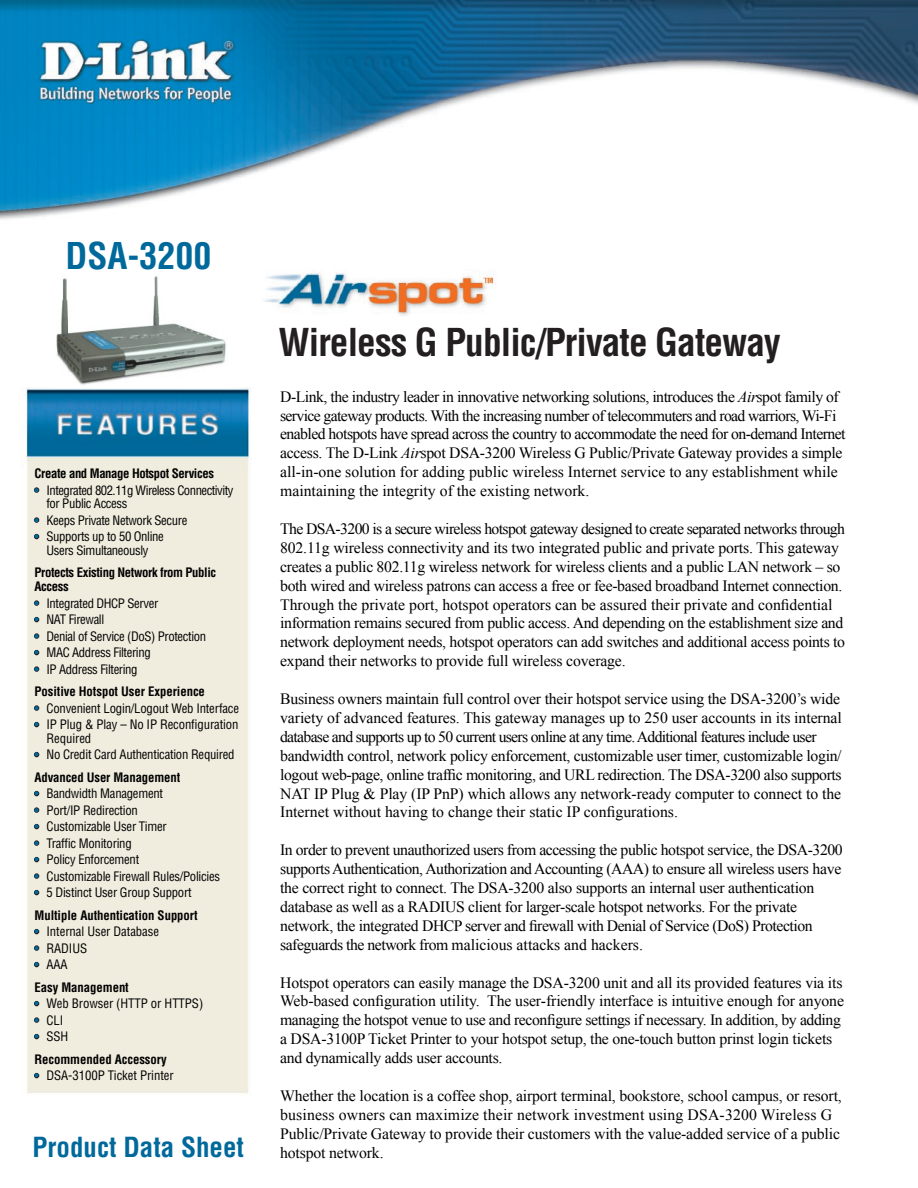
<style>
.page{position:relative;width:918px;height:1188px;background:#fff}
.page>*{position:absolute;margin:0;border:0;box-sizing:border-box;transform-origin:0 0}
.t1{font:700 condensed 37.5px "Helvetica";letter-spacing:-.025em;color:#231f20}
.t2{font:700 condensed 36px "Helvetica";color:#00699b}
.t3{font:700 condensed 27px "Helvetica";color:#00699b}
.t4{font:15.75px/18.9px "Times New Roman";letter-spacing:-.02em;color:#000}
.t5{font:condensed 12.75px/13.5px "Helvetica";letter-spacing:-.02em;color:#000}
.t6{font:700 condensed 12.75px/22.5px "Helvetica";letter-spacing:-.005em;color:#000}
.t7{font:700 condensed 12.75px/14.1px "Helvetica";letter-spacing:-.03em;color:#000}
.t8{font:condensed 12.75px/13.5px "Helvetica";letter-spacing:-.04em;color:#000}
.s1{font-style:italic}
.s2{color:#00699b}
.s3{font-weight:400;color:#00699b}
.s4{font-weight:400}
.s5{font-weight:700}
</style>
<div class="page">
<img style="left:0;top:0;width:918px;height:219px">
<img style="left:25px;top:388px;width:226px;height:706px">
<svg style="left:34px;top:487px;width:5px;height:6px"></svg>
<svg style="left:34px;top:517px;width:5px;height:6px"></svg>
<svg style="left:34px;top:534px;width:5px;height:5px"></svg>
<svg style="left:34px;top:600px;width:5px;height:6px"></svg>
<svg style="left:34px;top:617px;width:5px;height:5px"></svg>
<svg style="left:34px;top:633px;width:5px;height:6px"></svg>
<svg style="left:34px;top:650px;width:5px;height:5px"></svg>
<svg style="left:34px;top:666px;width:5px;height:6px"></svg>
<svg style="left:34px;top:705px;width:5px;height:6px"></svg>
<svg style="left:34px;top:722px;width:5px;height:5px"></svg>
<svg style="left:34px;top:752px;width:5px;height:5px"></svg>
<svg style="left:34px;top:791px;width:5px;height:5px"></svg>
<svg style="left:34px;top:807px;width:5px;height:6px"></svg>
<svg style="left:34px;top:824px;width:5px;height:5px"></svg>
<svg style="left:34px;top:840px;width:5px;height:6px"></svg>
<svg style="left:34px;top:857px;width:5px;height:5px"></svg>
<svg style="left:34px;top:873px;width:5px;height:6px"></svg>
<svg style="left:34px;top:890px;width:5px;height:5px"></svg>
<svg style="left:34px;top:929px;width:5px;height:5px"></svg>
<svg style="left:34px;top:945px;width:5px;height:6px"></svg>
<svg style="left:34px;top:962px;width:5px;height:5px"></svg>
<svg style="left:34px;top:1001px;width:5px;height:5px"></svg>
<svg style="left:34px;top:1017px;width:5px;height:6px"></svg>
<svg style="left:34px;top:1034px;width:5px;height:5px"></svg>
<svg style="left:34px;top:1073px;width:5px;height:5px"></svg>
<img style="left:56px;top:276px;width:170px;height:109px">
<img style="left:265px;top:273px;width:231px;height:43px">
<h2 class="t2" style="left:65px;top:233px;width:148px">DSA-3200</h2>
<h1 class="t1" style="left:279px;top:319px;width:504px">Wireless G Public/Private Gateway</h1>
<p class="t4" style="left:280px;top:387px;width:567px">D-Link, the industry leader in innovative networking solutions, introduces the <span class="s1">Air</span>spot family of service gateway products. With the increasing number of telecommuters and road warriors, Wi-Fi enabled hotspots have spread across the country to accommodate the need for on-demand Internet access. The D-Link <span class="s1">Air</span>spot DSA-3200 Wireless G Public/Private Gateway provides a simple all-in-one solution for adding public wireless Internet service to any establishment while maintaining the integrity of the existing network.</p>
<p class="t4" style="left:280px;top:519px;width:566px">The DSA-3200 is a secure wireless hotspot gateway designed to create separated networks through 802.11g wireless connectivity and its two integrated public and private ports. This gateway creates a public 802.11g wireless network for wireless clients and a public LAN network – so both wired and wireless patrons can access a free or fee-based broadband Internet connection.<br>Through the private port, hotspot operators can be assured their private and confidential information remains secured from public access. And depending on the establishment size and network deployment needs, hotspot operators can add switches and additional access points to expand their networks to provide full wireless coverage.</p>
<p class="t4" style="left:280px;top:689px;width:563px">Business owners maintain full control over their hotspot service using the DSA-3200’s wide variety of advanced features. This gateway manages up to 250 user accounts in its internal database and supports up to 50 current users online at any time. Additional features include user bandwidth control, network policy enforcement, customizable user timer, customizable login/ logout web-page, online traffic monitoring, and URL redirection. The DSA-3200 also supports NAT IP Plug &amp; Play (IP PnP) which allows any network-ready computer to connect to the Internet without having to change their static IP configurations.</p>
<p class="t4" style="left:280px;top:840px;width:564px">In order to prevent unauthorized users from accessing the public hotspot service, the DSA-3200 supports Authentication, Authorization and Accounting (AAA) to ensure all wireless users have the correct right to connect. The DSA-3200 also supports an internal user authentication database as well as a RADIUS client for larger-scale hotspot networks. For the private network, the integrated DHCP server and firewall with Denial of Service (DoS) Protection safeguards the network from malicious attacks and hackers.</p>
<p class="t4" style="left:280px;top:973px;width:565px">Hotspot operators can easily manage the DSA-3200 unit and all its provided features via its Web-based configuration utility. The user-friendly interface is intuitive enough for anyone managing the hotspot venue to use and reconfigure settings if necessary. In addition, by adding a DSA-3100P Ticket Printer to your hotspot setup, the one-touch button prinst login tickets and dynamically adds user accounts.</p>
<p class="t4" style="left:280px;top:1086px;width:563px">Whether the location is a coffee shop, airport terminal, bookstore, school campus, or resort, business owners can maximize their network investment using DSA-3200 Wireless G<br>Public/Private Gateway to provide their customers with the value-added service of a public</p>
<p class="t7" style="left:34px;top:467px;width:181px">Create and Manage Hotspot Services</p>
<p class="t8" style="left:47px;top:483px;width:188px;text-indent:-12px"><span class="s2">•</span> Integrated 802.11g Wireless Connectivity for Public Access</p>
<p class="t5" style="left:34px;top:513px;width:154px"><span class="s2">•</span> Keeps Private Network Secure</p>
<p class="t5" style="left:34px;top:530px;width:131px;text-align:center"><span class="s2">•</span> Supports up to 50 Online<br>Users Simultaneously</p>
<p class="t7" style="left:34px;top:566px;width:183px">Protects Existing Network from Public<br>Access</p>
<p class="t5" style="left:34px;top:596px;width:125px"><span class="s2">•</span> Integrated DHCP Server</p>
<p class="t5" style="left:34px;top:613px;width:71px"><span class="s2">•</span> NAT Firewall</p>
<p class="t5" style="left:34px;top:629px;width:173px"><span class="s2">•</span> Denial of Service (DoS) Protection</p>
<p class="t5" style="left:34px;top:646px;width:118px"><span class="s2">•</span> MAC Address Filtering</p>
<p class="t6" style="left:34px;top:658px;width:172px"><span class="s3">•</span> <span class="s4">IP Address Filtering<br></span>Positive Hotspot User Experience</p>
<p class="t5" style="left:34px;top:701px;width:206px"><span class="s2">•</span> Convenient Login/Logout Web Interface</p>
<p class="t5" style="left:47px;top:718px;width:193px;text-indent:-12px"><span class="s2">•</span> IP Plug &amp; Play – No IP Reconfiguration<br>Required</p>
<p class="t5" style="left:34px;top:743px;width:202px;line-height:22.5px"><span class="s2">•</span> No Credit Card Authentication Required<br><span class="s5">Advanced User Management</span></p>
<p class="t5" style="left:34px;top:787px;width:130px"><span class="s2">•</span> Bandwidth Management</p>
<p class="t5" style="left:34px;top:803px;width:105px"><span class="s2">•</span> Port/IP Redirection</p>
<p class="t5" style="left:34px;top:820px;width:134px"><span class="s2">•</span> Customizable User Timer</p>
<p class="t5" style="left:34px;top:836px;width:99px"><span class="s2">•</span> Traffic Monitoring</p>
<p class="t5" style="left:34px;top:853px;width:106px"><span class="s2">•</span> Policy Enforcement</p>
<p class="t5" style="left:34px;top:869px;width:187px"><span class="s2">•</span> Customizable Firewall Rules/Policies</p>
<p class="t6" style="left:34px;top:881px;width:165px"><span class="s3">•</span> <span class="s4">5 Distinct User Group Support<br></span>Multiple Authentication Support</p>
<p class="t5" style="left:34px;top:925px;width:126px"><span class="s2">•</span> Internal User Database</p>
<p class="t5" style="left:34px;top:941px;width:54px"><span class="s2">•</span> RADIUS</p>
<p class="t6" style="left:34px;top:953px;width:96px"><span class="s3">•</span> <span class="s4">AAA<br></span>Easy Management</p>
<p class="t5" style="left:34px;top:997px;width:170px"><span class="s2">•</span> Web Browser (HTTP or HTTPS)</p>
<p class="t5" style="left:34px;top:1013px;width:30px"><span class="s2">•</span> CLI</p>
<p class="t6" style="left:34px;top:1025px;width:134px"><span class="s3">•</span> <span class="s4">SSH<br></span>Recommended Accessory</p>
<p class="t5" style="left:34px;top:1069px;width:141px"><span class="s2">•</span> DSA-3100P Ticket Printer</p>
<h3 class="t3" style="left:33px;top:1131px;width:213px">Product Data Sheet</h3>
<p class="t4" style="left:280px;top:1143px;width:105px">hotspot network.</p>
</div>
